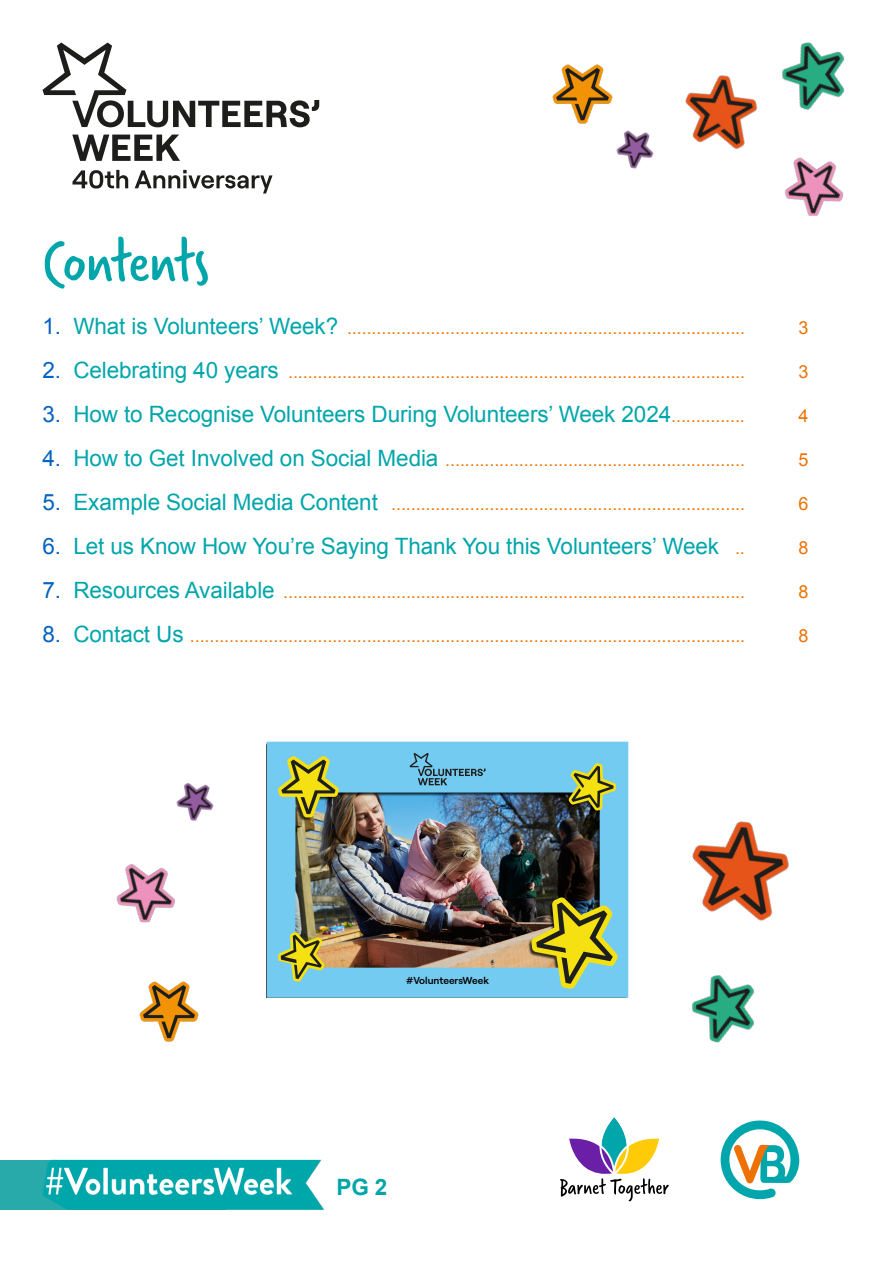
<style>
.page{position:relative;width:893px;height:1263px;background:#fff}
.page>*{position:absolute;margin:0;border:0;box-sizing:border-box;transform-origin:0 0}
.t1{font:64.5px "Verveine";letter-spacing:-.035em;color:#00a6aa}
.t2{font:22.5px "Arial";letter-spacing:-.005em;color:#00a6aa}
.t3{font:700 22.5px "Arial";color:#00a6aa}
.t4{font:18px "Arial";color:#ee7203}
.t5{font:600 10.05px "Roobert";color:#020303}
.s1{font-size:22.5px;color:#0563c1}
.s2{font-size:22.5px;color:#00a6aa}
.s3{color:#0563c1}
.s4{font-size:18px;color:#ee7203}
</style>
<div class="page">
<img style="left:685px;top:75px;width:73px;height:74px">
<img style="left:782px;top:43px;width:63px;height:67px">
<img style="left:616px;top:130px;width:38px;height:39px">
<img style="left:784px;top:157px;width:59px;height:59px">
<img style="left:552px;top:64px;width:61px;height:60px">
<div style="left:0;top:1160px;width:225px;height:50px;background:#28a9aa"></div>
<svg style="left:560px;top:1117px;width:109px;height:84px"></svg>
<img style="left:43px;top:1160px;width:282px;height:50px">
<svg style="left:721px;top:1120px;width:78px;height:79px"></svg>
<svg style="left:72px;top:170px;width:56px;height:19px"></svg>
<svg style="left:135px;top:170px;width:138px;height:24px"></svg>
<svg style="left:72px;top:135px;width:108px;height:26px"></svg>
<svg style="left:43px;top:43px;width:276px;height:84px"></svg>
<img style="left:267px;top:742px;width:361px;height:256px">
<svg style="left:410px;top:753px;width:75px;height:32px;background:#64abca"></svg>
<svg style="left:278px;top:756px;width:61px;height:61px;background:#8fa563"></svg>
<svg style="left:568px;top:763px;width:48px;height:48px;background:#8da667"></svg>
<svg style="left:531px;top:897px;width:87px;height:92px;background:#8f9e5b"></svg>
<svg style="left:278px;top:932px;width:47px;height:50px;background:#9aad69"></svg>
<img style="left:116px;top:864px;width:59px;height:58px">
<img style="left:691px;top:975px;width:64px;height:68px">
<img style="left:692px;top:821px;width:97px;height:100px">
<img style="left:176px;top:783px;width:38px;height:38px">
<img style="left:139px;top:981px;width:60px;height:61px">
<h1 class="t1" style="left:43px;top:217px;width:168px">Contents</h1>
<p class="t4" style="left:43px;top:316px;width:704px"><span class="s1">1.</span> <span class="s2">What is Volunteers’ Week?</span> .................................................................................</p>
<p class="t4" style="left:799px;top:316px;width:12px">3</p>
<p class="t4" style="left:43px;top:360px;width:704px"><span class="s1">2.</span> <span class="s2">Celebrating 40 years</span> .............................................................................................</p>
<p class="t4" style="left:799px;top:360px;width:12px">3</p>
<p class="t2" style="left:43px;top:399px;width:704px"><span class="s3">3.</span> How to Recognise Volunteers During Volunteers’ Week 2024<span class="s4">...............</span></p>
<p class="t4" style="left:799px;top:404px;width:12px">4</p>
<p class="t4" style="left:43px;top:448px;width:704px"><span class="s1">4.</span> <span class="s2">How to Get Involved on Social Media</span> .............................................................</p>
<p class="t4" style="left:799px;top:448px;width:12px">5</p>
<p class="t4" style="left:43px;top:492px;width:704px"><span class="s1">5.</span> <span class="s2">Example Social Media Content</span> ........................................................................</p>
<p class="t4" style="left:799px;top:492px;width:12px">6</p>
<p class="t2" style="left:43px;top:531px;width:704px"><span class="s3">6.</span> Let us Know How You’re Saying Thank You this Volunteers’ Week <span class="s4">..</span></p>
<p class="t4" style="left:799px;top:536px;width:12px">8</p>
<p class="t4" style="left:43px;top:580px;width:704px"><span class="s1">7.</span> <span class="s2">Resources Available</span> ..............................................................................................</p>
<p class="t4" style="left:799px;top:580px;width:12px">8</p>
<p class="t4" style="left:43px;top:624px;width:704px"><span class="s1">8.</span> <span class="s2">Contact Us</span> .................................................................................................................</p>
<p class="t4" style="left:799px;top:624px;width:12px">8</p>
<p class="t5" style="left:406px;top:972px;width:84px">#VolunteersWeek</p>
<p class="t3" style="left:336px;top:1172px;width:52px">PG 2</p>
</div>
